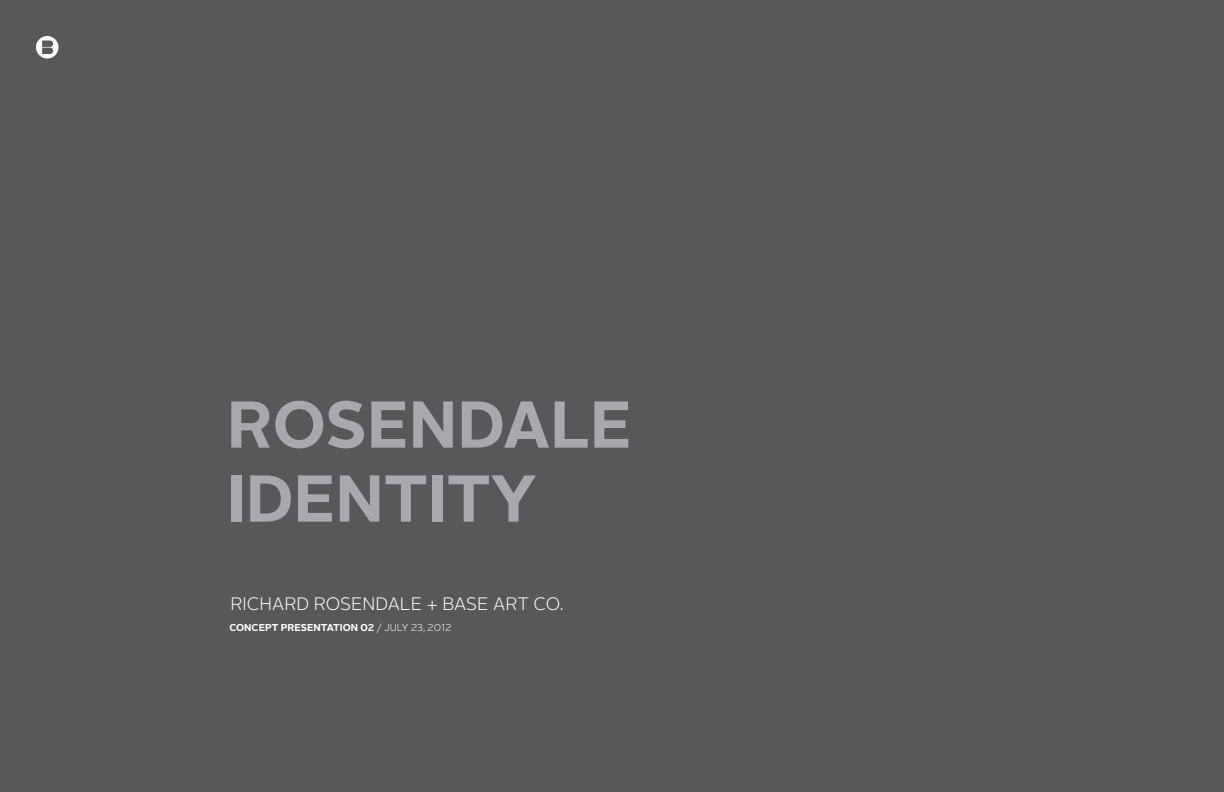
<style>
.page{position:relative;width:1224px;height:792px;background:#57585a}
.page>*{position:absolute;margin:0;border:0;box-sizing:border-box;transform-origin:0 0}
.t1{font:700 66px "Alright Sans";color:#a8a9ad}
.t2{font:300 18px "Alright Sans";color:#fff}
.t3{font:700 10px "Alright Sans";color:#fff}
.s1{font-weight:300}
</style>
<div class="page">
<svg style="left:36px;top:36px;width:22px;height:22px"></svg>
<p class="t1" style="left:227px;top:378px;width:406px">ROSENDALE</p>
<p class="t1" style="left:227px;top:452px;width:311px">IDENTITY</p>
<p class="t2" style="left:230px;top:592px;width:335px">RICHARD ROSENDALE + BASE ART CO.</p>
<p class="t3" style="left:229px;top:621px;width:223px">CONCEPT PRESENTATION 02 <span class="s1">/ JULY 23, 2012</span></p>
</div>
